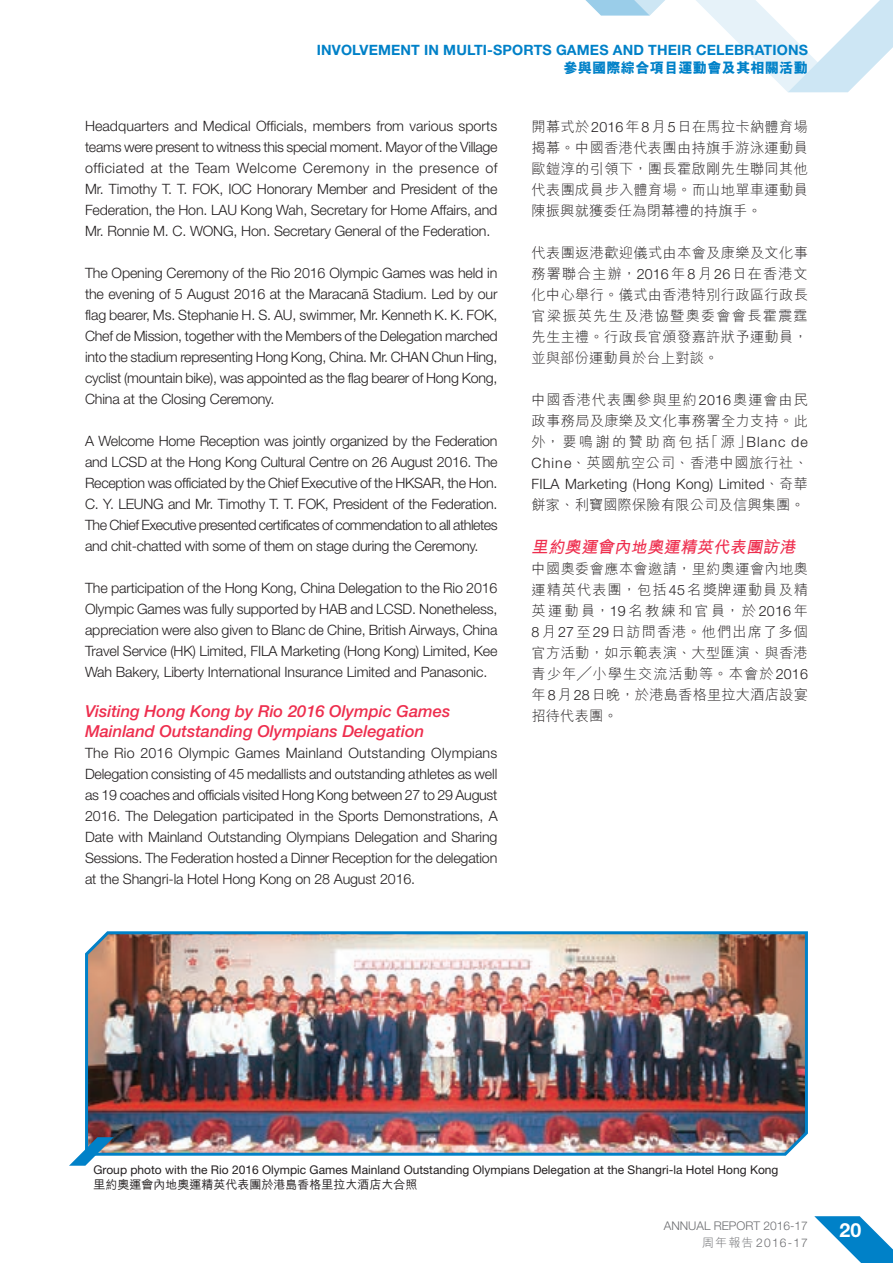
<style>
.page{position:relative;width:893px;height:1263px;background:#fff}
.page>*{position:absolute;margin:0;border:0;box-sizing:border-box;transform-origin:0 0}
.t1{font:700 19.5px "Helvetica Neue LT Std";color:#fff}
.t2{font:italic 500 16.5px/19.5px "Helvetica Neue LT Std";color:#ee2e4e}
.t3{font:italic 700 16.5px "M Hei HK";color:#ee2e4e}
.t4{font:300 14.25px/21px "Helvetica Neue LT Std";letter-spacing:-.01em;color:#231f20;text-align:justify}
.t5{font:300 14.25px/21px "M Hei HK";letter-spacing:.025em;color:#231f20;text-align:justify}
.t6{font:700 14.25px "Helvetica Neue LT Std";letter-spacing:.01em;color:#0081c8}
.t7{font:300 14.25px "Helvetica Neue LT Std";letter-spacing:.015em;color:#231f20}
.t8{font:800 14.25px "M Hei HK";letter-spacing:.01em;color:#0081c8}
.t9{font:12px "Helvetica Neue LT Std";color:#231f20}
.t10{font:300 12px/16.5px "Helvetica Neue LT Std";color:#6c6d70;text-align:right}
.t11{font:500 12px "M Hei HK";color:#231f20}
.s1{font-family:"Helvetica Neue LT Std"}
.s2{font-family:"M Hei HK"}
</style>
<div class="page">
<svg style="left:585px;top:0;width:308px;height:92px"></svg>
<svg style="left:814px;top:1216px;width:79px;height:47px"></svg>
<img style="left:85px;top:931px;width:723px;height:225px">
<svg style="left:69px;top:1137px;width:45px;height:29px"></svg>
<p class="t6" style="left:317px;top:41px;width:493px">INVOLVEMENT IN MULTI-SPORTS GAMES AND THEIR CELEBRATIONS</p>
<p class="t8" style="left:563px;top:61px;width:246px">參與國際綜合項目運動會及其相關活動</p>
<p class="t4" style="left:85px;top:115px;width:414px">Headquarters and Medical Officials, members from various sports teams were present to witness this special moment. Mayor of the Village officiated at the Team Welcome Ceremony in the presence of Mr. Timothy T. T. FOK, IOC Honorary Member and President of the Federation, the Hon. LAU Kong Wah, Secretary for Home Affairs, and Mr. Ronnie M. C. WONG, Hon. Secretary General of the Federation.</p>
<p class="t4" style="left:85px;top:262px;width:414px">The Opening Ceremony of the Rio 2016 Olympic Games was held in the evening of 5 August 2016 at the Maracanã Stadium. Led by our flag bearer, Ms. Stephanie H. S. AU, swimmer, Mr. Kenneth K. K. FOK, Chef de Mission, together with the Members of the Delegation marched into the stadium representing Hong Kong, China. Mr. CHAN Chun Hing, cyclist (mountain bike), was appointed as the flag bearer of Hong Kong, China at the Closing Ceremony.</p>
<p class="t4" style="left:85px;top:430px;width:414px">A Welcome Home Reception was jointly organized by the Federation and LCSD at the Hong Kong Cultural Centre on 26 August 2016. The Reception was officiated by the Chief Executive of the HKSAR, the Hon.<br>C. Y. LEUNG and Mr. Timothy T. T. FOK, President of the Federation.<br>The Chief Executive presented certificates of commendation to all athletes and chit-chatted with some of them on stage during the Ceremony.</p>
<p class="t4" style="left:85px;top:577px;width:414px">The participation of the Hong Kong, China Delegation to the Rio 2016<br>Olympic Games was fully supported by HAB and LCSD. Nonetheless, appreciation were also given to Blanc de Chine, British Airways, China Travel Service (HK) Limited, FILA Marketing (Hong Kong) Limited, Kee Wah Bakery, Liberty International Insurance Limited and Panasonic.</p>
<p class="t2" style="left:85px;top:702px;width:367px">Visiting Hong Kong by Rio 2016 Olympic Games<br>Mainland Outstanding Olympians Delegation</p>
<p class="t4" style="left:85px;top:742px;width:414px">The Rio 2016 Olympic Games Mainland Outstanding Olympians Delegation consisting of 45 medallists and outstanding athletes as well as 19 coaches and officials visited Hong Kong between 27 to 29 August 2016. The Delegation participated in the Sports Demonstrations, A Date with Mainland Outstanding Olympians Delegation and Sharing Sessions. The Federation hosted a Dinner Reception for the delegation at the Shangri-la Hotel Hong Kong on 28 August 2016.</p>
<p class="t5" style="left:531px;top:116px;width:278px">開幕式於<span class="s1">2016</span>年<span class="s1">8</span>月<span class="s1">5</span>日在馬拉卡納體育場揭幕。中國香港代表團由持旗手游泳運動員歐鎧淳的引領下，團長霍啟剛先生聯同其他代表團成員步入體育場。而山地單車運動員陳振興就獲委任為閉幕禮的持旗手。</p>
<p class="t5" style="left:531px;top:242px;width:278px">代表團返港歡迎儀式由本會及康樂及文化事務署聯合主辦，<span class="s1">2016</span>年<span class="s1">8</span>月<span class="s1">26</span>日在香港文化中心舉行。儀式由香港特別行政區行政長官梁振英先生及港協暨奧委會會長霍震霆先生主禮。行政長官頒發嘉許狀予運動員，並與部份運動員於台上對談。</p>
<p class="t5" style="left:531px;top:389px;width:278px">中國香港代表團參與里約<span class="s1">2016</span>奧運會由民政事務局及康樂及文化事務署全力支持。此外，要鳴謝的贊助商包括「源」<span class="s1">Blanc de Chine</span>、英國航空公司、香港中國旅行社、</p>
<p class="t7" style="left:531px;top:475px;width:278px">FILA Marketing (Hong Kong) Limited<span class="s2">、奇華</span></p>
<p class="t5" style="left:531px;top:494px;width:275px">餅家、利寶國際保險有限公司及信興集團。</p>
<p class="t3" style="left:531px;top:535px;width:269px">里約奧運會內地奧運精英代表團訪港</p>
<p class="t5" style="left:531px;top:558px;width:278px">中國奧委會應本會邀請，里約奧運會內地奧運精英代表團，包括<span class="s1">45</span>名獎牌運動員及精英運動員，<span class="s1">19</span>名教練和官員，於<span class="s1">2016</span>年<span class="s1">8</span>月<span class="s1">27</span>至<span class="s1">29</span>日訪問香港。他們出席了多個官方活動，如示範表演、大型匯演、與香港青少年╱小學生交流活動等。本會於<span class="s1">2016</span>年<span class="s1">8</span>月<span class="s1">28</span>日晚，於港島香格里拉大酒店設宴招待代表團。</p>
<p class="t9" style="left:94px;top:1163px;width:686px">Group photo with the Rio 2016 Olympic Games Mainland Outstanding Olympians Delegation at the Shangri-la Hotel Hong Kong</p>
<p class="t11" style="left:94px;top:1176px;width:326px">里約奧運會內地奧運精英代表團於港島香格里拉大酒店大合照</p>
<p class="t10" style="left:664px;top:1218px;width:146px">ANNUAL REPORT 2016-17<span class="s2">周年報告</span> 2016-17</p>
<h1 class="t1" style="left:840px;top:1217px;width:23px">20</h1>
</div>
